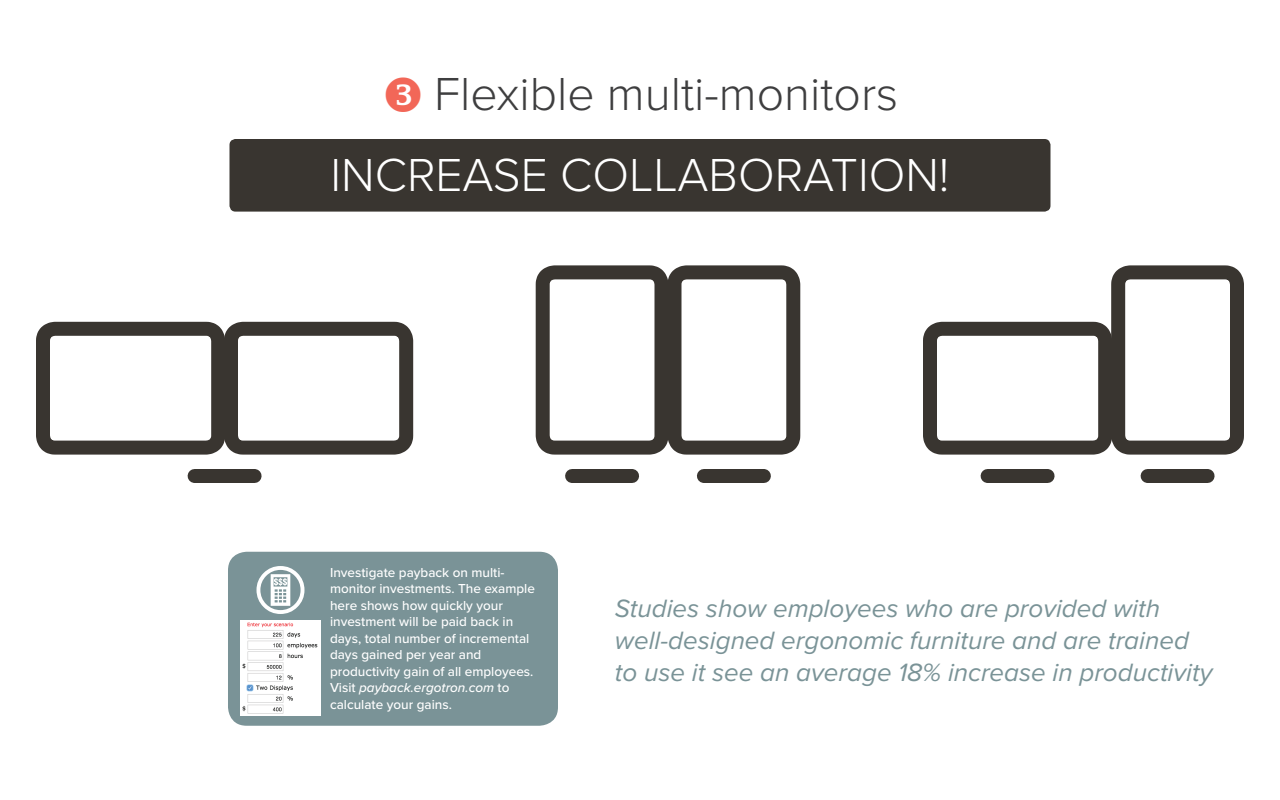
<style>
.page{position:relative;width:1280px;height:800px;background:#fff}
.page>*{position:absolute;margin:0;border:0;box-sizing:border-box;transform-origin:0 0}
.t1{font:300 48px "Proxima Nova";color:#3e3e3f}
.t2{font:300 48px "Proxima Nova";color:#fff}
.t3{font:italic 26px/32px "Proxima Nova";color:#7a9397}
.t4{font:500 13.5px/16.5px "Proxima Nova";color:#fff}
.s1{font-style:italic}
</style>
<div class="page">
<div style="left:230px;top:139px;width:821px;height:73px;background:#393530;border-radius:6px"></div>
<div style="left:228px;top:552px;width:330px;height:174px;background:#7a9397;border-radius:19px"></div>
<svg style="left:257px;top:566px;width:47px;height:48px"></svg>
<div style="left:240px;top:621px;width:81px;height:95px;background:#fff"></div>
<img style="left:242px;top:622px;width:76px;height:92px">
<div style="left:923px;top:322px;width:189px;height:133px;border:14px solid #393530;border-radius:12px"></div>
<div style="left:988px;top:469px;width:60px;height:14px;background:#393530"></div>
<div style="left:36px;top:322px;width:189px;height:133px;border:14px solid #393530;border-radius:12px"></div>
<div style="left:224px;top:322px;width:189px;height:133px;border:14px solid #393530;border-radius:12px"></div>
<div style="left:195px;top:469px;width:60px;height:14px;background:#393530"></div>
<div style="left:1111px;top:265px;width:133px;height:190px;border:14px solid #393530;border-radius:12px"></div>
<div style="left:1148px;top:469px;width:60px;height:14px;background:#393530"></div>
<div style="left:668px;top:265px;width:132px;height:190px;border:14px solid #393530;border-radius:12px"></div>
<div style="left:704px;top:469px;width:60px;height:14px;background:#393530"></div>
<div style="left:536px;top:265px;width:133px;height:190px;border:14px solid #393530;border-radius:12px"></div>
<div style="left:572px;top:469px;width:60px;height:14px;background:#393530"></div>
<p class="t1" style="left:434px;top:65px;width:466px">Flexible multi-monitors</p>
<p class="t2" style="left:330px;top:147px;width:621px">INCREASE COLLABORATION!</p>
<p class="t4" style="left:330px;top:564px;width:206px">Investigate payback on multi&shy;monitor investments. The example here shows how quickly your investment will be paid back in days, total number of incremental days gained per year and productivity gain of all employees.<br>Visit <span class="s1">payback.ergotron.com</span> to calculate your gains.</p>
<p class="t3" style="left:615px;top:593px;width:599px">Studies show employees who are provided with well-designed ergonomic furniture and are trained to use it see an average 18% increase in productivity</p>
</div>
